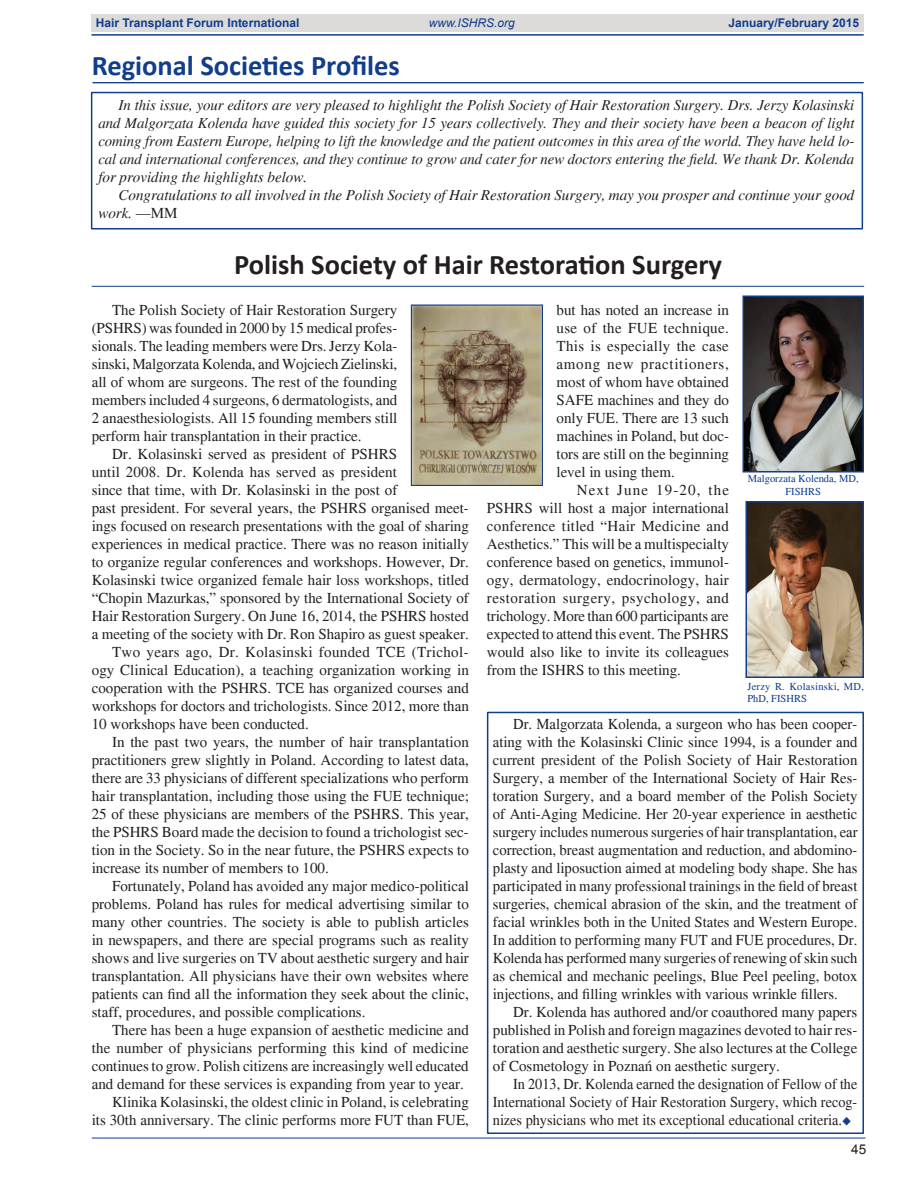
<style>
.page{position:relative;width:918px;height:1188px;background:#fff}
.page>*{position:absolute;margin:0;border:0;box-sizing:border-box;transform-origin:0 0}
.t1{font:700 28.5px "Calibri";color:#231f20}
.t2{font:700 28.5px "Calibri";color:#103d8c}
.Body_text{font:15px/18px "Times";color:#231f20;text-align:justify}
.Body_text-2{font:italic 15px/18px "Times";color:#231f20;text-align:justify}
.Body_text-3{font:15px/18px "Times";color:#231f20;text-align:justify;scale:.95 1}
.t3{font:13.5px "Arial";color:#231f20}
.t4{font:700 12px "Arial";color:#103d8c}
.t5{font:italic 12px "Arial";color:#103d8c}
.t6{font:10.5px/12.6px "Times";letter-spacing:.025em;color:#103d8c}
.t7{font:10.5px/12.6px "Times";color:#103d8c;text-align:center}
.s1{font-style:normal}
.s2{color:#103d8c}
</style>
<div class="page">
<hr style="left:92px;top:1138px;width:773px;height:1px;background:#103d8c">
<div style="left:91px;top:15px;width:773px;height:17px;background:#dcdbda"></div>
<hr style="left:91px;top:34px;width:773px;height:2px;background:#103d8c">
<hr style="left:93px;top:82px;width:770px;height:1px;background:#103d8c">
<hr style="left:92px;top:286px;width:772px;height:1px;background:#103d8c">
<div style="left:91px;top:92px;width:772px;height:138px;border:2px solid #103d8c"></div>
<img style="left:413px;top:307px;width:128px;height:177px">
<div style="left:411px;top:305px;width:132px;height:181px;border:1px solid #103d8c"></div>
<img style="left:745px;top:299px;width:116px;height:170px">
<div style="left:742px;top:296px;width:122px;height:176px;border:2px solid #103d8c"></div>
<img style="left:749px;top:504px;width:112px;height:171px">
<div style="left:746px;top:501px;width:118px;height:177px;border:2px solid #103d8c"></div>
<div style="left:487px;top:712px;width:377px;height:422px;border:2px solid #103d8c"></div>
<p class="t4" style="left:96px;top:15px;width:205px">Hair Transplant Forum International</p>
<p class="t5" style="left:429px;top:15px;width:88px">www.ISHRS.org</p>
<p class="t4" style="left:728px;top:15px;width:132px">January/February 2015</p>
<p class="t2" style="left:92px;top:48px;width:310px">Regional Societies Profiles</p>
<p class="Body_text-2" style="left:98px;top:96px;width:758px;text-indent:20px">In this issue, your editors are very pleased to highlight the Polish Society of Hair Restoration Surgery. Drs. Jerzy Kolasinski and Malgorzata Kolenda have guided this society for 15 years collectively. They and their society have been a beacon of light coming from Eastern Europe, helping to lift the knowledge and the patient outcomes in this area of the world. They have held lo&shy;cal and international conferences, and they continue to grow and cater for new doctors entering the field. We thank Dr. Kolenda for providing the highlights below.</p>
<p class="Body_text-2" style="left:98px;top:186px;width:758px;text-indent:20px">Congratulations to all involved in the Polish Society of Hair Restoration Surgery, may you prosper and continue your good work. <span class="s1">—MM</span></p>
<p class="t1" style="left:234px;top:246px;width:490px">Polish Society of Hair Restoration Surgery</p>
<p class="Body_text" style="left:92px;top:301px;width:307px;text-indent:20px">The Polish Society of Hair Restoration Surgery (PSHRS) was founded in 2000 by 15 medical profes&shy;sionals. The leading members were Drs. Jerzy Kola&shy;sinski, Malgorzata Kolenda, and Wojciech Zielinski, all of whom are surgeons. The rest of the founding members included 4 surgeons, 6 dermatologists, and 2 anaesthesiologists. All 15 founding members still perform hair transplantation in their practice.</p>
<p class="Body_text" style="left:92px;top:445px;width:379px;text-align:left;text-indent:20px">Dr. Kolasinski served as president of PSHRS<br>until 2008. Dr. Kolenda has served as president<br>since that time, with Dr. Kolasinski in the post of<br>past president. For several years, the PSHRS organised meet&shy;ings focused on research presentations with the goal of sharing experiences in medical practice. There was no reason initially to organize regular conferences and workshops. However, Dr.<br>Kolasinski twice organized female hair loss workshops, titled “Chopin Mazurkas,” sponsored by the International Society of Hair Restoration Surgery. On June 16, 2014, the PSHRS hosted a meeting of the society with Dr. Ron Shapiro as guest speaker.</p>
<p class="Body_text" style="left:92px;top:643px;width:379px;text-indent:20px">Two years ago, Dr. Kolasinski founded TCE (Trichol&shy;ogy Clinical Education), a teaching organization working in cooperation with the PSHRS. TCE has organized courses and workshops for doctors and trichologists. Since 2012, more than 10 workshops have been conducted.</p>
<p class="Body_text" style="left:92px;top:733px;width:379px;text-indent:20px">In the past two years, the number of hair transplantation practitioners grew slightly in Poland. According to latest data, there are 33 physicians of different specializations who perform hair transplantation, including those using the FUE technique; 25 of these physicians are members of the PSHRS. This year, the PSHRS Board made the decision to found a trichologist sec&shy;tion in the Society. So in the near future, the PSHRS expects to increase its number of members to 100.</p>
<p class="Body_text" style="left:92px;top:877px;width:379px;text-indent:20px">Fortunately, Poland has avoided any major medico-political problems. Poland has rules for medical advertising similar to many other countries. The society is able to publish articles in newspapers, and there are special programs such as reality shows and live surgeries on TV about aesthetic surgery and hair transplantation. All physicians have their own websites where patients can find all the information they seek about the clinic, staff, procedures, and possible complications.</p>
<p class="Body_text" style="left:92px;top:1021px;width:379px;text-indent:20px">There has been a huge expansion of aesthetic medicine and the number of physicians performing this kind of medicine continues to grow. Polish citizens are increasingly well educated and demand for these services is expanding from year to year.</p>
<p class="Body_text" style="left:92px;top:1093px;width:379px;text-align:right">Klinika Kolasinski, the oldest clinic in Poland, is celebrating<br>its 30th anniversary. The clinic performs more FUT than FUE,</p>
<p class="Body_text" style="left:556px;top:301px;width:174px">but has noted an increase in use of the FUE technique.<br>This is especially the case among new practitioners, most of whom have obtained SAFE machines and they do only FUE. There are 13 such machines in Poland, but doc&shy;tors are still on the beginning level in using them.</p>
<p class="Body_text" style="left:487px;top:481px;width:244px;text-indent:90px">Next June 19-20, the PSHRS will host a major international conference titled “Hair Medicine and Aesthetics.” This will be a multispecialty conference based on genetics, immunol&shy;ogy, dermatology, endocrinology, hair restoration surgery, psychology, and trichology. More than 600 participants are expected to attend this event. The PSHRS would also like to invite its colleagues from the ISHRS to this meeting.</p>
<p class="Body_text" style="left:493px;top:715px;width:366px;text-indent:20px">Dr. Malgorzata Kolenda, a surgeon who has been cooper&shy;ating with the Kolasinski Clinic since 1994, is a founder and current president of the Polish Society of Hair Restoration Surgery, a member of the International Society of Hair Res&shy;toration Surgery, and a board member of the Polish Society of Anti-Aging Medicine. Her 20-year experience in aesthetic surgery includes numerous surgeries of hair transplantation, ear correction, breast augmentation and reduction, and abdomino&shy;plasty and liposuction aimed at modeling body shape. She has participated in many professional trainings in the field of breast surgeries, chemical abrasion of the skin, and the treatment of facial wrinkles both in the United States and Western Europe.<br>In addition to performing many FUT and FUE procedures, Dr.<br>Kolenda has performed many surgeries of renewing of skin such as chemical and mechanic peelings, Blue Peel peeling, botox injections, and filling wrinkles with various wrinkle fillers.</p>
<p class="Body_text" style="left:493px;top:1003px;width:366px;text-indent:20px">Dr. Kolenda has authored and/or coauthored many papers published in Polish and foreign magazines devoted to hair res&shy;toration and aesthetic surgery. She also lectures at the College of Cosmetology in Poznań on aesthetic surgery.</p>
<p class="Body_text-3" style="left:493px;top:1075px;width:385px;text-indent:20px">In 2013, Dr. Kolenda earned the designation of Fellow of the International Society of Hair Restoration Surgery, which recog&shy;nizes physicians who met its exceptional educational criteria.<span class="s2">◆</span></p>
<p class="t7" style="left:748px;top:472px;width:112px">Malgorzata Kolenda, MD,<br>FISHRS</p>
<p class="t6" style="left:747px;top:680px;width:118px">Jerzy R. Kolasinski, MD,<br>PhD, FISHRS</p>
<p class="t3" style="left:851px;top:1140px;width:17px">45</p>
</div>
